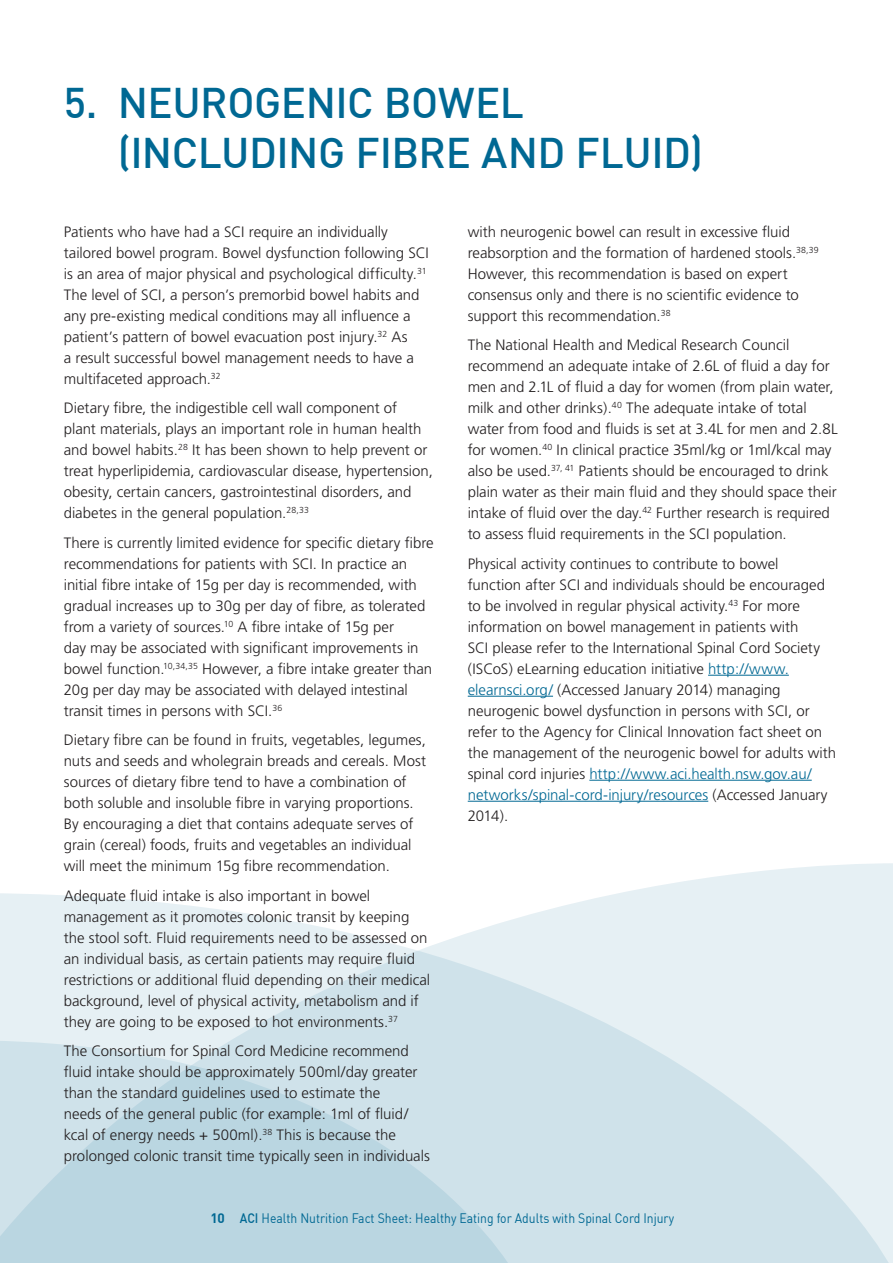
<style>
.page{position:relative;width:893px;height:1263px;background:#fff}
.page>*{position:absolute;margin:0;border:0;box-sizing:border-box;transform-origin:0 0}
.heading_2{font:500 42px/50.4px "DIN";letter-spacing:-.01em;color:#006893}
.Body_Copy{font:300 15px/21px "Frutiger";color:#231f20}
.t1{font:13.5px "DIN";color:#006893;scale:.9 1}
.s1{color:#006893}
.s2{font-weight:700}
.s3{font-weight:500}
</style>
<div class="page">
<svg style="left:622px;top:863px;width:271px;height:400px;fill:#e6f0f4"></svg>
<svg style="left:0;top:893px;width:892px;height:370px;background:#dfebf0"></svg>
<svg style="left:0;top:1040px;width:515px;height:223px;background:#c4dbe5"></svg>
<hr style="left:708px;top:675px;width:81px;height:1px;background:#006893">
<hr style="left:468px;top:696px;width:85px;height:1px;background:#006893">
<hr style="left:589px;top:780px;width:223px;height:1px;background:#006893">
<hr style="left:468px;top:801px;width:240px;height:1px;background:#006893">
<h2 class="heading_2" style="left:118px;top:76px;width:587px;text-indent:-54px">5. NEUROGENIC BOWEL (INCLUDING FIBRE AND FLUID)</h2>
<p class="Body_Copy" style="left:64px;top:221px;width:367px">Patients who have had a SCI require an individually tailored bowel program. Bowel dysfunction following SCI is an area of major physical and psychological difficulty.<sup>31<br></sup>The level of SCI, a person’s premorbid bowel habits and any pre-existing medical conditions may all influence a patient’s pattern of bowel evacuation post injury.<sup>32</sup> As<br>a result successful bowel management needs to have a multifaceted approach.<sup>32</sup></p>
<p class="Body_Copy" style="left:64px;top:398px;width:371px">Dietary fibre, the indigestible cell wall component of plant materials, plays an important role in human health and bowel habits.<sup>28</sup> It has been shown to help prevent or treat hyperlipidemia, cardiovascular disease, hypertension, obesity, certain cancers, gastrointestinal disorders, and diabetes in the general population.<sup>28,33</sup></p>
<p class="Body_Copy" style="left:64px;top:532px;width:371px">There is currently limited evidence for specific dietary fibre recommendations for patients with SCI. In practice an initial fibre intake of 15g per day is recommended, with gradual increases up to 30g per day of fibre, as tolerated from a variety of sources.<sup>10</sup> A fibre intake of 15g per<br>day may be associated with significant improvements in bowel function.<sup>10,34,35</sup> However, a fibre intake greater than 20g per day may be associated with delayed intestinal transit times in persons with SCI.<sup>36</sup></p>
<p class="Body_Copy" style="left:64px;top:730px;width:364px">Dietary fibre can be found in fruits, vegetables, legumes, nuts and seeds and wholegrain breads and cereals. Most sources of dietary fibre tend to have a combination of both soluble and insoluble fibre in varying proportions.<br>By encouraging a diet that contains adequate serves of grain (cereal) foods, fruits and vegetables an individual will meet the minimum 15g fibre recommendation.</p>
<p class="Body_Copy" style="left:64px;top:885px;width:368px">Adequate fluid intake is also important in bowel management as it promotes colonic transit by keeping the stool soft. Fluid requirements need to be assessed on an individual basis, as certain patients may require fluid restrictions or additional fluid depending on their medical background, level of physical activity, metabolism and if they are going to be exposed to hot environments.<sup>37</sup></p>
<p class="Body_Copy" style="left:64px;top:1041px;width:368px">The Consortium for Spinal Cord Medicine recommend fluid intake should be approximately 500ml/day greater than the standard guidelines used to estimate the<br>needs of the general public (for example: 1ml of fluid/ kcal of energy needs + 500ml).<sup>38</sup> This is because the prolonged colonic transit time typically seen in individuals</p>
<p class="Body_Copy" style="left:468px;top:221px;width:352px">with neurogenic bowel can result in excessive fluid reabsorption and the formation of hardened stools.<sup>38,39<br></sup>However, this recommendation is based on expert consensus only and there is no scientific evidence to support this recommendation.<sup>38</sup></p>
<p class="Body_Copy" style="left:468px;top:335px;width:371px">The National Health and Medical Research Council recommend an adequate intake of 2.6L of fluid a day for men and 2.1L of fluid a day for women (from plain water, milk and other drinks).<sup>40</sup> The adequate intake of total water from food and fluids is set at 3.4L for men and 2.8L for women.<sup>40</sup> In clinical practice 35ml/kg or 1ml/kcal may also be used.<sup>37,</sup> <sup>41</sup> Patients should be encouraged to drink plain water as their main fluid and they should space their intake of fluid over the day.<sup>42</sup> Further research is required to assess fluid requirements in the SCI population.</p>
<p class="Body_Copy" style="left:468px;top:553px;width:370px">Physical activity continues to contribute to bowel<br>function after SCI and individuals should be encouraged to be involved in regular physical activity.<sup>43</sup> For more information on bowel management in patients with<br>SCI please refer to the International Spinal Cord Society (ISCoS) eLearning education initiative <span class="s1">http://www. elearnsci.org/</span> (Accessed January 2014) managing neurogenic bowel dysfunction in persons with SCI, or refer to the Agency for Clinical Innovation fact sheet on the management of the neurogenic bowel for adults with spinal cord injuries <span class="s1">http://www.aci.health.nsw.gov.au/ networks/spinal-cord-injury/resources</span> (Accessed January 2014).</p>
<p class="t1" style="left:210px;top:1209px;width:517px"><span class="s2">10</span> <span class="s3">ACI</span> Health Nutrition Fact Sheet: Healthy Eating for Adults with Spinal Cord Injury</p>
</div>
